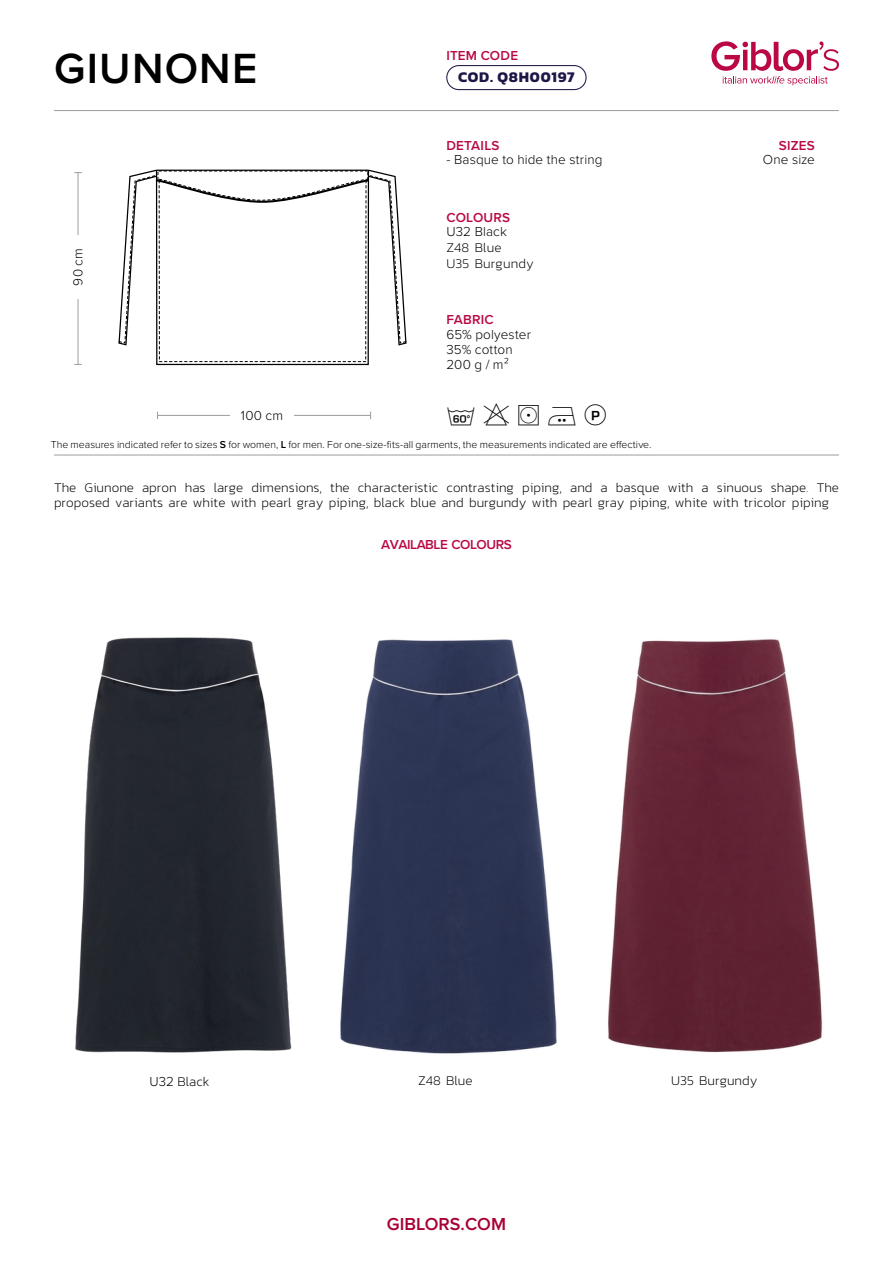
<style>
.page{position:relative;width:893px;height:1263px;background:#fff}
.page>*{position:absolute;margin:0;border:0;box-sizing:border-box;transform-origin:0 0}
.t1{font:600 43.8px "Proxima Nova";letter-spacing:.025em;color:#000}
.t2{font:600 18px "Proxima Nova";color:#a90034}
.t3{font:700 15px "Kanit";letter-spacing:.05em;color:#1e1646}
.t4{font:200 13.5px/16.2px "Kanit";color:#000}
.t5{font:300 13.5px/15px "Proxima Nova";letter-spacing:.01em;color:#000}
.t6{font:600 13.5px "Proxima Nova";letter-spacing:.005em;color:#b90845}
.t7{font:600 13.5px "Proxima Nova";letter-spacing:-.03em;color:#b90845}
.t8{font:300 10.5px "Proxima Nova";color:#000}
.s1{font-weight:600}
.s2{font-family:"Proxima Nova";font-weight:300}
</style>
<div class="page">
<svg style="left:711px;top:41px;width:128px;height:44px"></svg>
<hr style="left:54px;top:110px;width:785px;height:1px;background:#9d9d9c">
<hr style="left:54px;top:455px;width:785px;height:1px;background:#9d9d9c">
<hr style="left:78px;top:172px;width:1px;height:193px;background:#9d9d9c">
<div style="left:72px;top:235px;width:10px;height:64px;background:#fff"></div>
<hr style="left:157px;top:415px;width:214px;height:1px;background:#9d9d9c">
<div style="left:230px;top:409px;width:64px;height:11px;background:#fff"></div>
<svg style="left:118px;top:169px;width:289px;height:197px"></svg>
<div style="left:446px;top:65px;width:141px;height:25px;border:1px solid #1e1646;border-radius:12px"></div>
<img style="left:75px;top:637px;width:217px;height:416px">
<img style="left:340px;top:639px;width:217px;height:415px">
<img style="left:608px;top:639px;width:215px;height:414px">
<h1 class="t1" style="left:54px;top:36px;width:205px">GIUNONE</h1>
<p class="t5" style="left:70px;top:286px;width:39px;rotate:-90deg">90 cm</p>
<p class="t5" style="left:241px;top:407px;width:44px">100 cm</p>
<p class="t6" style="left:446px;top:46px;width:73px">ITEM CODE</p>
<p class="t3" style="left:458px;top:66px;width:118px">COD. Q8H00197</p>
<p class="t6" style="left:446px;top:136px;width:55px">DETAILS</p>
<p class="t5" style="left:446px;top:151px;width:158px">- Basque to hide the string</p>
<p class="t6" style="left:446px;top:208px;width:65px">COLOURS</p>
<p class="t5" style="left:446px;top:223px;width:62px">U32 Black</p>
<p class="t4" style="left:446px;top:239px;width:89px">Z48 Blue<br>U35 Burgundy</p>
<p class="t6" style="left:446px;top:310px;width:49px">FABRIC</p>
<p class="t5" style="left:446px;top:326px;width:86px">65% polyester<br>35% cotton<br>200 g / m²</p>
<p class="t8" style="left:51px;top:436px;width:602px">The measures indicated refer to sizes <span class="s1">S</span> for women, <span class="s1">L</span> for men. For one-size-fits-all garments, the measurements indicated are effective.</p>
<p class="t6" style="left:779px;top:136px;width:38px">SIZES</p>
<p class="t5" style="left:763px;top:151px;width:53px">One size</p>
<p class="t4" style="left:54px;top:480px;width:786px;line-height:15px">The Giunone apron has large dimensions, the characteristic contrasting piping, and a basque with a sinuous shape. The proposed variants are white with pearl gray piping, black blue and burgundy with pearl gray piping, white with tricolor piping</p>
<p class="t7" style="left:381px;top:535px;width:132px">AVAILABLE COLOURS</p>
<p class="t4" style="left:150px;top:1073px;width:62px"><span class="s2">U32</span> Black</p>
<p class="t4" style="left:418px;top:1072px;width:56px">Z48 Blue</p>
<p class="t4" style="left:671px;top:1072px;width:88px">U35 Burgundy</p>
<h2 class="t2" style="left:387px;top:1210px;width:121px">GIBLORS.COM</h2>
</div>
